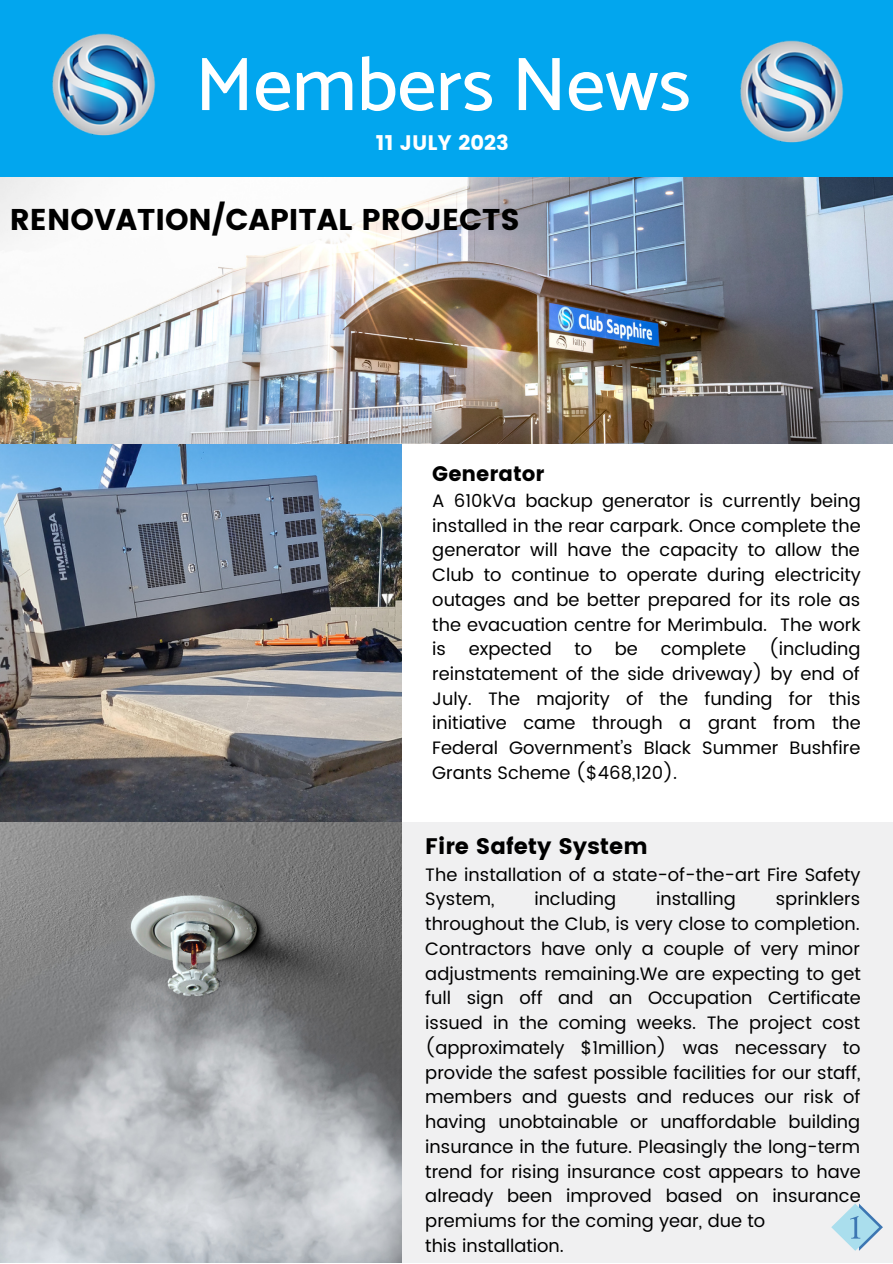
<style>
.page{position:relative;width:893px;height:1264px;background:#fff}
.page>*{position:absolute;margin:0;border:0;box-sizing:border-box;transform-origin:0 0}
.t1{font:500 76.35px "Catamaran";color:#fff}
.t2{font:30px "Poppins";color:#000}
.t3{font:22.5px "Poppins";color:#000}
.t4{font:21px "Poppins";color:#fff}
.t5{font:21px "Poppins";color:#000}
.t6{font:18px/24.8px "Poppins";color:#000;text-align:justify}
</style>
<div class="page">
<div style="left:401px;top:822px;width:491px;height:440px;background:#f0f0f1"></div>
<img style="left:0;top:443px;width:401px;height:379px">
<img style="left:0;top:822px;width:401px;height:440px">
<div style="left:0;top:0;width:892px;height:178px;background:#02a6ee"></div>
<img style="left:0;top:178px;width:892px;height:265px">
<img style="left:52px;top:33px;width:104px;height:103px">
<img style="left:740px;top:40px;width:104px;height:103px">
<svg style="left:831px;top:1203px;width:51px;height:47px"></svg>
<p class="t1" style="left:195px;top:39px;width:497px">Members News</p>
<p class="t4" style="left:376px;top:131px;width:134px">11 JULY 2023</p>
<p class="t2" style="left:10px;top:202px;width:511px">RENOVATION/CAPITAL PROJECTS</p>
<p class="t5" style="left:432px;top:461px;width:114px">Generator</p>
<p class="t6" style="left:432px;top:488px;width:430px">A 610kVa backup generator is currently being installed in the rear carpark. Once complete the generator will have the capacity to allow the Club to continue to operate during electricity outages and be better prepared for its role as the evacuation centre for Merimbula. The work is</p>
<p class="t6" style="left:432px;top:636px;width:430px;text-indent:336px">(including reinstatement of the side driveway) by end of July. The majority of the funding for this initiative came through a grant from the Federal Government’s Black Summer Bushfire Grants Scheme ($468,120).</p>
<p class="t6" style="left:469px;top:636px;width:84px">expected</p>
<p class="t6" style="left:574px;top:636px;width:19px">to</p>
<p class="t6" style="left:615px;top:636px;width:25px">be</p>
<p class="t6" style="left:660px;top:636px;width:87px">complete</p>
<p class="t3" style="left:425px;top:832px;width:224px">Fire Safety System</p>
<p class="t6" style="left:425px;top:862px;width:437px">The installation of a state-of-the-art Fire Safety<br>System,</p>
<p class="t6" style="left:425px;top:886px;width:437px;text-indent:350px">sprinklers throughout the Club, is very close to completion.<br>Contractors have only a couple of very minor adjustments remaining.We are expecting to get full sign off and an Occupation Certificate issued in the coming weeks. The project cost (approximately $1million) was necessary to provide the safest possible facilities for our staff, members and guests and reduces our risk of having unobtainable or unaffordable building insurance in the future. Pleasingly the long-term trend for rising insurance cost appears to have already been improved based on insurance premiums for the coming year, due to</p>
<p class="t6" style="left:425px;top:1233px;width:140px">this installation.</p>
<p class="t6" style="left:534px;top:886px;width:83px">including</p>
<p class="t6" style="left:656px;top:886px;width:81px">installing</p>
</div>
